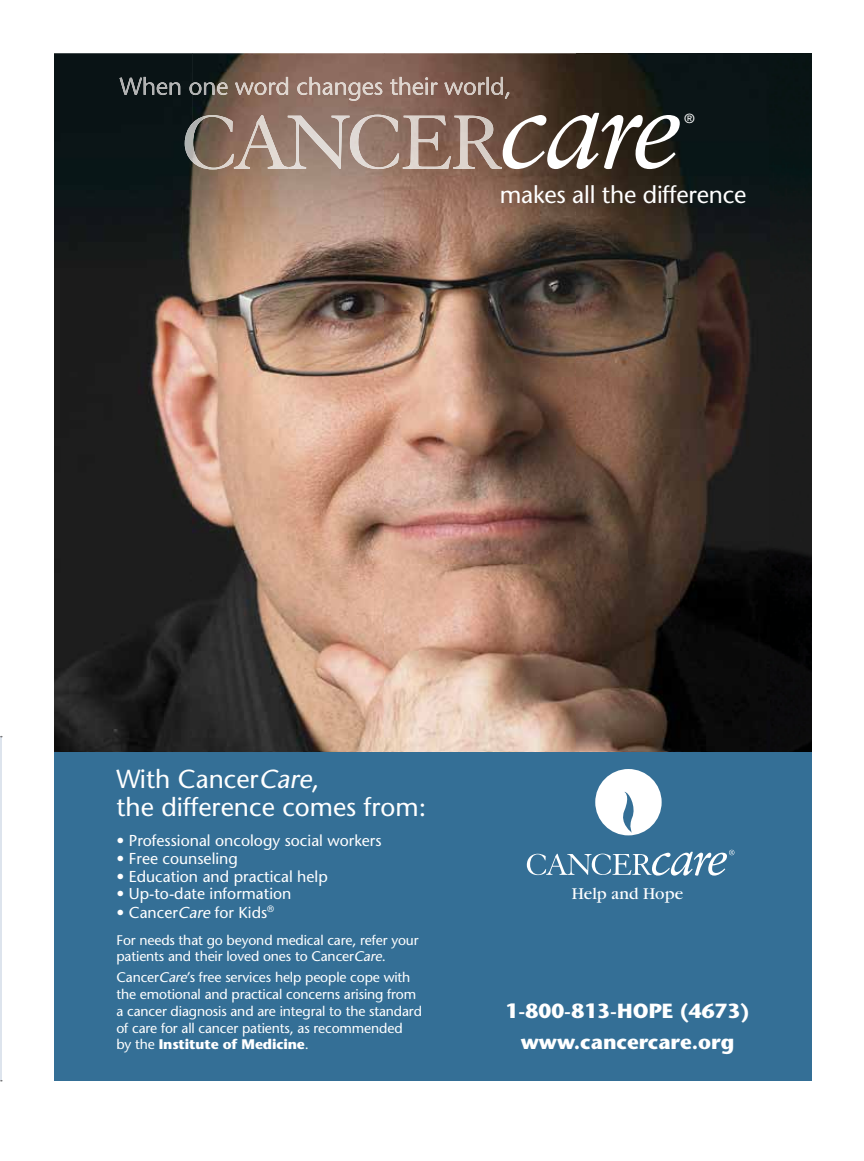
<style>
.page{position:relative;width:864px;height:1161px;background:#fff}
.page>*{position:absolute;margin:0;border:0;box-sizing:border-box;transform-origin:0 0}
.t1{font:26.1px/27.9px "Stone Sans";color:#fff}
.t2{font:24.3px "Stone Sans";letter-spacing:-.01em;color:#fff}
.t3{font:700 20.4px/31.7px "Stone Sans";color:#fff;text-align:center}
.t4{font:17.25px "Garamond";color:#fff}
.t5{font:15.75px "Stone Sans";color:#fff}
.t6{font:13.95px/16.8px "Stone Sans";letter-spacing:-.01em;color:#fff}
.t7{font:12.75px "Helvetica";color:#fff}
.s1{font-style:italic}
.s2{font-weight:700}
</style>
<div class="page">
<hr style="left:0;top:736px;width:2px;height:344px;background:#dde4ed">
<img style="left:54px;top:53px;width:757px;height:700px">
<div style="left:54px;top:753px;width:757px;height:328px;background:#346f96"></div>
<svg style="left:527px;top:850px;width:207px;height:26px"></svg>
<svg style="left:595px;top:769px;width:67px;height:66px"></svg>
<img style="left:185px;top:115px;width:214px;height:54px">
<img style="left:403px;top:116px;width:48px;height:53px">
<img style="left:453px;top:116px;width:49px;height:53px">
<svg style="left:503px;top:113px;width:177px;height:56px"></svg>
<img style="left:120px;top:77px;width:383px;height:18px">
<p class="t7" style="left:685px;top:112px;width:11px">®</p>
<h2 class="t2" style="left:500px;top:180px;width:248px">makes all the difference</h2>
<h1 class="t1" style="left:116px;top:765px;width:311px">With Cancer<span class="s1">Care</span>,<br>the difference comes from:</h1>
<p class="t5" style="left:116px;top:831px;width:267px">• Professional oncology social workers</p>
<p class="t5" style="left:116px;top:849px;width:123px">• Free counseling</p>
<p class="t5" style="left:116px;top:867px;width:213px">• Education and practical help</p>
<p class="t5" style="left:116px;top:884px;width:176px">• Up-to-date information</p>
<p class="t5" style="left:116px;top:903px;width:159px">• Cancer<span class="s1">Care</span> for Kids<sup>®</sup></p>
<p class="t6" style="left:116px;top:931px;width:304px">For needs that go beyond medical care, refer your patients and their loved ones to Cancer<span class="s1">Care</span>.</p>
<p class="t6" style="left:116px;top:969px;width:307px">Cancer<span class="s1">Care</span>’s free services help people cope with the emotional and practical concerns arising from a cancer diagnosis and are integral to the standard of care for all cancer patients, as recommended<br>by the <span class="s2">Institute of Medicine</span>.</p>
<p class="t4" style="left:572px;top:885px;width:113px">Help and Hope</p>
<h3 class="t3" style="left:506px;top:995px;width:245px">1-800-813-HOPE (4673) www.cancercare.org</h3>
</div>
